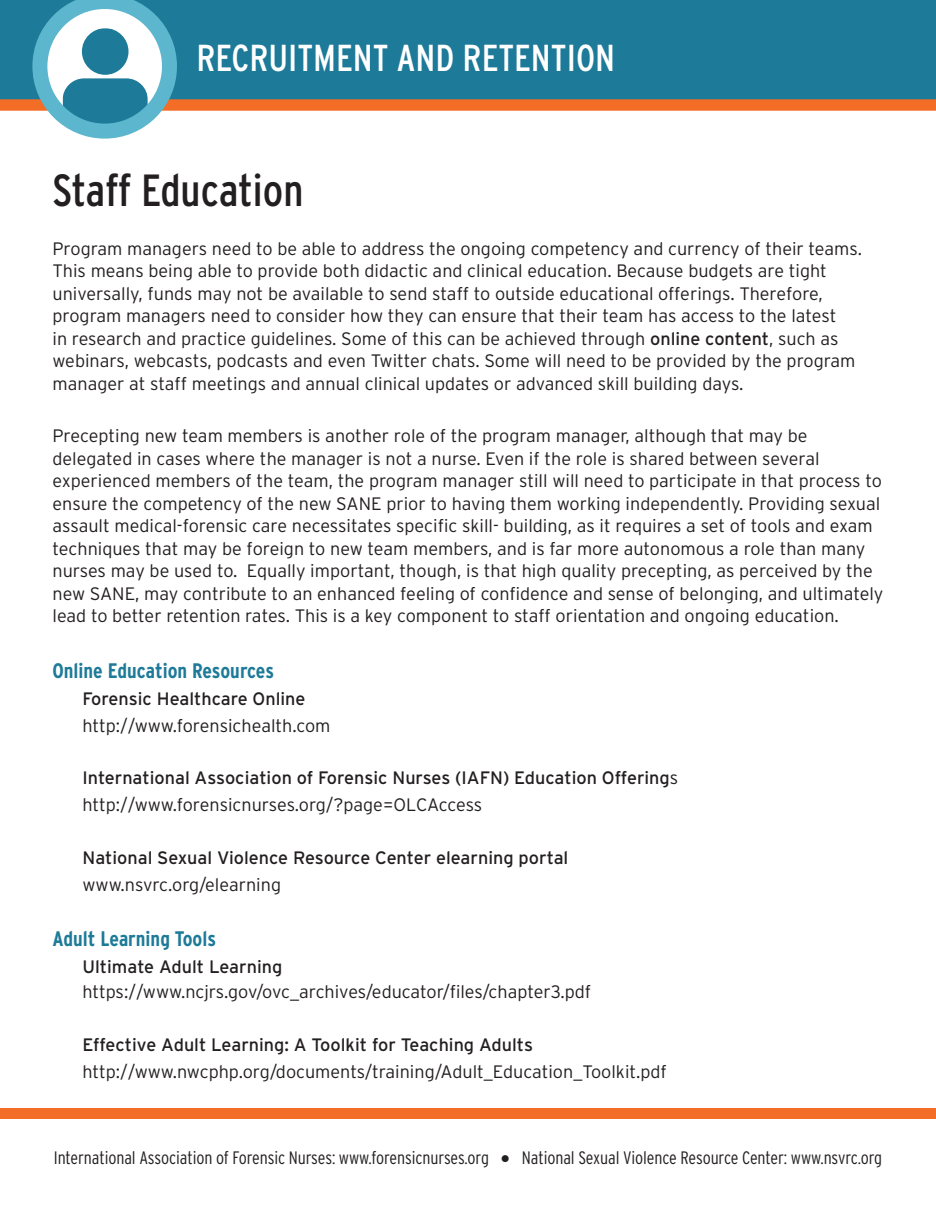
<style>
.page{position:relative;width:936px;height:1206px;background:#fff}
.page>*{position:absolute;margin:0;border:0;box-sizing:border-box;transform-origin:0 0}
.t1{font:condensed 45px "Interstate";color:#231f20}
.t2{font:condensed 37.5px "Interstate";color:#fff}
.t3{font:700 condensed 21px "Interstate";color:#1d7a98}
.t4{font:300 18px/22.5px "Interstate";color:#231f20}
.t5{font:18px "Interstate";color:#231f20}
.t6{font:300 condensed 18px "Interstate";letter-spacing:-.005em;color:#231f20}
.s1{font-weight:400}
.s2{font-weight:300}
</style>
<div class="page">
<svg style="left:0;top:99px;width:936px;height:12px;background:#ed702e"></svg>
<div style="left:0;top:0;width:936px;height:99px;background:#1d7a98"></div>
<svg style="left:32px;top:0;width:145px;height:139px"></svg>
<div style="left:0;top:1108px;width:936px;height:11px;background:#f36d26"></div>
<p class="t2" style="left:196px;top:35px;width:420px">RECRUITMENT AND RETENTION</p>
<p class="t1" style="left:52px;top:163px;width:252px">Staff Education</p>
<p class="t4" style="left:52px;top:237px;width:811px">Program managers need to be able to address the ongoing competency and currency of their teams.<br>This means being able to provide both didactic and clinical education. Because budgets are tight universally, funds may not be available to send staff to outside educational offerings. Therefore, program managers need to consider how they can ensure that their team has access to the latest<br>in research and practice guidelines. Some of this can be achieved through <span class="s1">online content</span>, such as webinars, webcasts, podcasts and even Twitter chats. Some will need to be provided by the program manager at staff meetings and annual clinical updates or advanced skill building days.</p>
<p class="t4" style="left:52px;top:425px;width:833px">Precepting new team members is another role of the program manager, although that may be delegated in cases where the manager is not a nurse. Even if the role is shared between several experienced members of the team, the program manager still will need to participate in that process to ensure the competency of the new SANE prior to having them working independently. Providing sexual assault medical-forensic care necessitates specific skill- building, as it requires a set of tools and exam techniques that may be foreign to new team members, and is far more autonomous a role than many nurses may be used to. Equally important, though, is that high quality precepting, as perceived by the new SANE, may contribute to an enhanced feeling of confidence and sense of belonging, and ultimately lead to better retention rates. This is a key component to staff orientation and ongoing education.</p>
<p class="t3" style="left:52px;top:658px;width:223px">Online Education Resources</p>
<p class="t5" style="left:82px;top:687px;width:224px">Forensic Healthcare Online</p>
<p class="t4" style="left:82px;top:714px;width:249px">http://www.forensichealth.com</p>
<p class="t5" style="left:82px;top:767px;width:597px">International Association of Forensic Nurses (IAFN) Education Offering<span class="s2">s</span></p>
<p class="t4" style="left:82px;top:793px;width:401px">http://www.forensicnurses.org/?page=OLCAccess</p>
<p class="t5" style="left:82px;top:846px;width:487px">National Sexual Violence Resource Center elearning portal</p>
<p class="t4" style="left:82px;top:873px;width:200px">www.nsvrc.org/elearning</p>
<p class="t3" style="left:52px;top:926px;width:165px">Adult Learning Tools</p>
<p class="t5" style="left:82px;top:956px;width:201px">Ultimate Adult Learning</p>
<p class="t4" style="left:82px;top:981px;width:510px">https://www.ncjrs.gov/ovc_archives/educator/files/chapter3.pdf</p>
<p class="t5" style="left:82px;top:1034px;width:452px">Effective Adult Learning: A Toolkit for Teaching Adults</p>
<p class="t4" style="left:82px;top:1060px;width:586px">http://www.nwcphp.org/documents/training/Adult_Education_Toolkit.pdf</p>
<p class="t6" style="left:54px;top:1147px;width:830px">International Association of Forensic Nurses: www.forensicnurses.org ● National Sexual Violence Resource Center: www.nsvrc.org</p>
</div>
